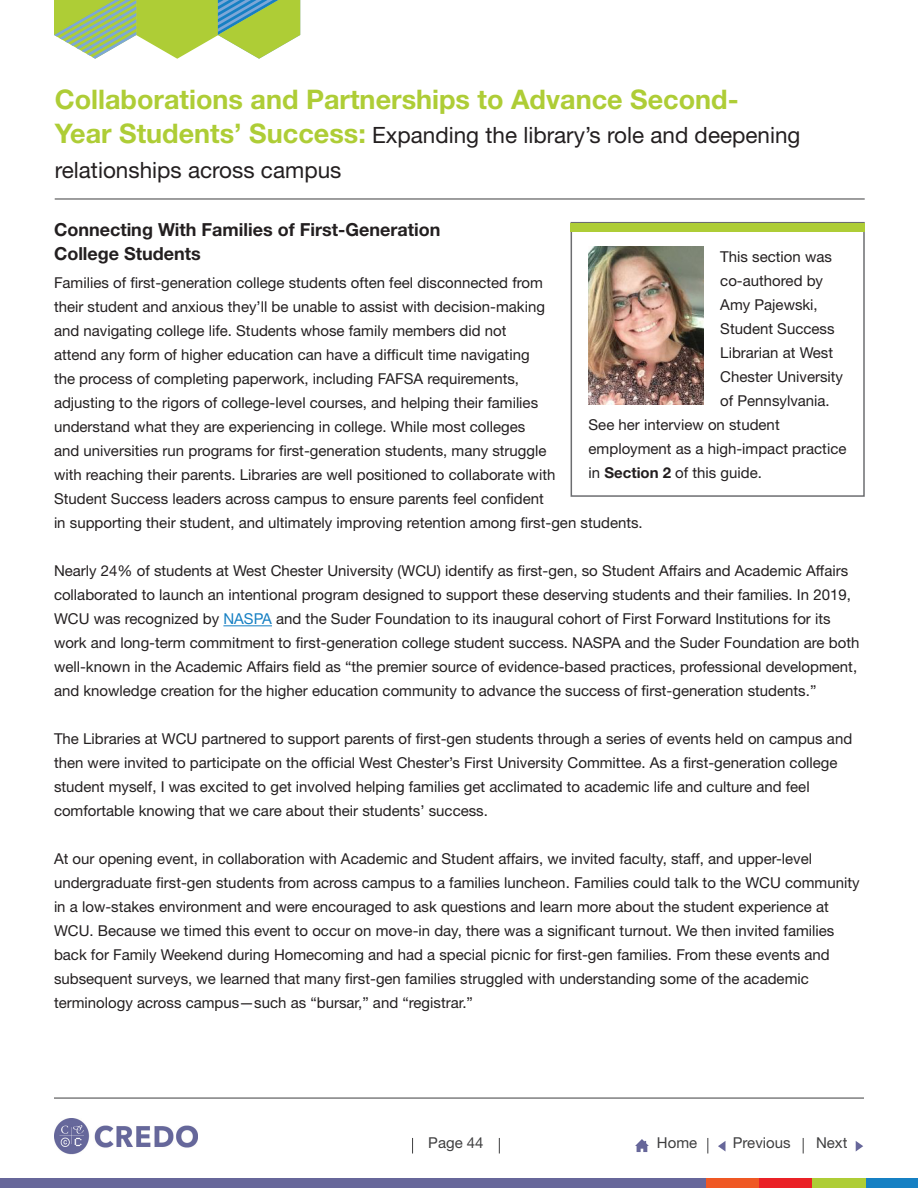
<style>
.page{position:relative;width:918px;height:1188px;background:#fff}
.page>*{position:absolute;margin:0;border:0;box-sizing:border-box;transform-origin:0 0}
.t1{font:700 27px "Helvetica Neue";color:#aecd36}
.t2{font:22.5px/34.5px "Helvetica Neue";color:#231f20}
.Body_Suhead_1{font:700 18px/24px "Helvetica Neue";color:#231f20}
.Body_copy{font:15px/24px "Helvetica Neue";color:#231f20}
.Subtitle{font:15px "Helvetica Neue";color:#3e3e3f}
.s1{font-weight:700;font-size:27px;color:#aecd36}
.s2{color:#1680c3}
.s3{font-weight:700}
</style>
<div class="page">
<img style="left:54px;top:1118px;width:144px;height:36px">
<hr style="left:54px;top:1098px;width:810px;height:1px;background:#3e3e3f">
<svg style="left:412px;top:1138px;width:1px;height:15px"></svg>
<svg style="left:499px;top:1138px;width:1px;height:15px"></svg>
<svg style="left:707px;top:1138px;width:1px;height:15px"></svg>
<svg style="left:803px;top:1138px;width:1px;height:15px"></svg>
<div style="left:866px;top:1178px;width:52px;height:10px;background:#1680c3"></div>
<div style="left:759px;top:1178px;width:53px;height:10px;background:#ea2126"></div>
<div style="left:812px;top:1178px;width:54px;height:10px;background:#aecd36"></div>
<div style="left:705px;top:1178px;width:54px;height:10px;background:#ef5824"></div>
<div style="left:0;top:1178px;width:705px;height:10px;background:#67679a"></div>
<svg style="left:635px;top:1139px;width:14px;height:13px"></svg>
<hr style="left:55px;top:199px;width:810px;height:1px;background:#3e3e3f">
<svg style="left:54px;top:0;width:246px;height:59px"></svg>
<svg style="left:856px;top:1141px;width:7px;height:10px"></svg>
<svg style="left:718px;top:1141px;width:7px;height:10px"></svg>
<hr style="left:223px;top:625px;width:49px;height:1px;background:#1680c3">
<div style="left:571px;top:222px;width:294px;height:275px;border:2px solid #6c6d70"></div>
<img style="left:589px;top:247px;width:114px;height:158px">
<div style="left:571px;top:223px;width:294px;height:8px;background:#aecd36"></div>
<h1 class="t1" style="left:55px;top:83px;width:685px">Collaborations and Partnerships to Advance Second-</h1>
<h2 class="t2" style="left:55px;top:118px;width:747px"><span class="s1">Year Students’ Success:</span> Expanding the library’s role and deepening relationships across campus</h2>
<p class="Body_Suhead_1" style="left:54px;top:217px;width:388px">Connecting With Families of First-Generation<br>College Students</p>
<p class="Body_copy" style="left:54px;top:271px;width:590px">Families of first-generation college students often feel disconnected from<br>their student and anxious they’ll be unable to assist with decision-making<br>and navigating college life. Students whose family members did not<br>attend any form of higher education can have a difficult time navigating<br>the process of completing paperwork, including FAFSA requirements,<br>adjusting to the rigors of college-level courses, and helping their families<br>understand what they are experiencing in college. While most colleges<br>and universities run programs for first-generation students, many struggle<br>with reaching their parents. Libraries are well positioned to collaborate with<br>Student Success leaders across campus to ensure parents feel confident<br>in supporting their student, and ultimately improving retention among first-gen students.</p>
<p class="Body_copy" style="left:54px;top:559px;width:807px">Nearly 24% of students at West Chester University (WCU) identify as first-gen, so Student Affairs and Academic Affairs collaborated to launch an intentional program designed to support these deserving students and their families. In 2019, WCU was recognized by <span class="s2">NASPA</span> and the Suder Foundation to its inaugural cohort of First Forward Institutions for its work and long-term commitment to first-generation college student success. NASPA and the Suder Foundation are both well-known in the Academic Affairs field as “the premier source of evidence-based practices, professional development, and knowledge creation for the higher education community to advance the success of first-generation students.”</p>
<p class="Body_copy" style="left:54px;top:727px;width:800px">The Libraries at WCU partnered to support parents of first-gen students through a series of events held on campus and then were invited to participate on the official West Chester’s First University Committee. As a first-generation college student myself, I was excited to get involved helping families get acclimated to academic life and culture and feel comfortable knowing that we care about their students’ success.</p>
<p class="Body_copy" style="left:54px;top:847px;width:807px">At our opening event, in collaboration with Academic and Student affairs, we invited faculty, staff, and upper-level undergraduate first-gen students from across campus to a families luncheon. Families could talk to the WCU community in a low-stakes environment and were encouraged to ask questions and learn more about the student experience at WCU. Because we timed this event to occur on move-in day, there was a significant turnout. We then invited families back for Family Weekend during Homecoming and had a special picnic for first-gen families. From these events and subsequent surveys, we learned that many first-gen families struggled with understanding some of the academic terminology across campus—such as “bursar,” and “registrar.”</p>
<p class="Body_copy" style="left:720px;top:244px;width:113px">This section was</p>
<p class="Body_copy" style="left:720px;top:268px;width:104px">co-authored by</p>
<p class="Body_copy" style="left:720px;top:292px;width:99px">Amy Pajewski,</p>
<p class="Body_copy" style="left:720px;top:316px;width:116px">Student Success</p>
<p class="Body_copy" style="left:720px;top:340px;width:114px">Librarian at West</p>
<p class="Body_copy" style="left:720px;top:364px;width:124px">Chester University</p>
<p class="Body_copy" style="left:720px;top:388px;width:111px">of Pennsylvania.</p>
<p class="Body_copy" style="left:589px;top:412px;width:193px">See her interview on student</p>
<p class="Body_copy" style="left:589px;top:436px;width:259px">employment as a high-impact practice</p>
<p class="Body_copy" style="left:589px;top:460px;width:175px">in <span class="s3">Section 2</span> of this guide.</p>
<p class="Subtitle" style="left:428px;top:1134px;width:57px">Page 44</p>
<p class="Subtitle" style="left:657px;top:1134px;width:42px">Home</p>
<p class="Subtitle" style="left:733px;top:1134px;width:59px">Previous</p>
<p class="Subtitle" style="left:816px;top:1134px;width:33px">Next</p>
</div>
